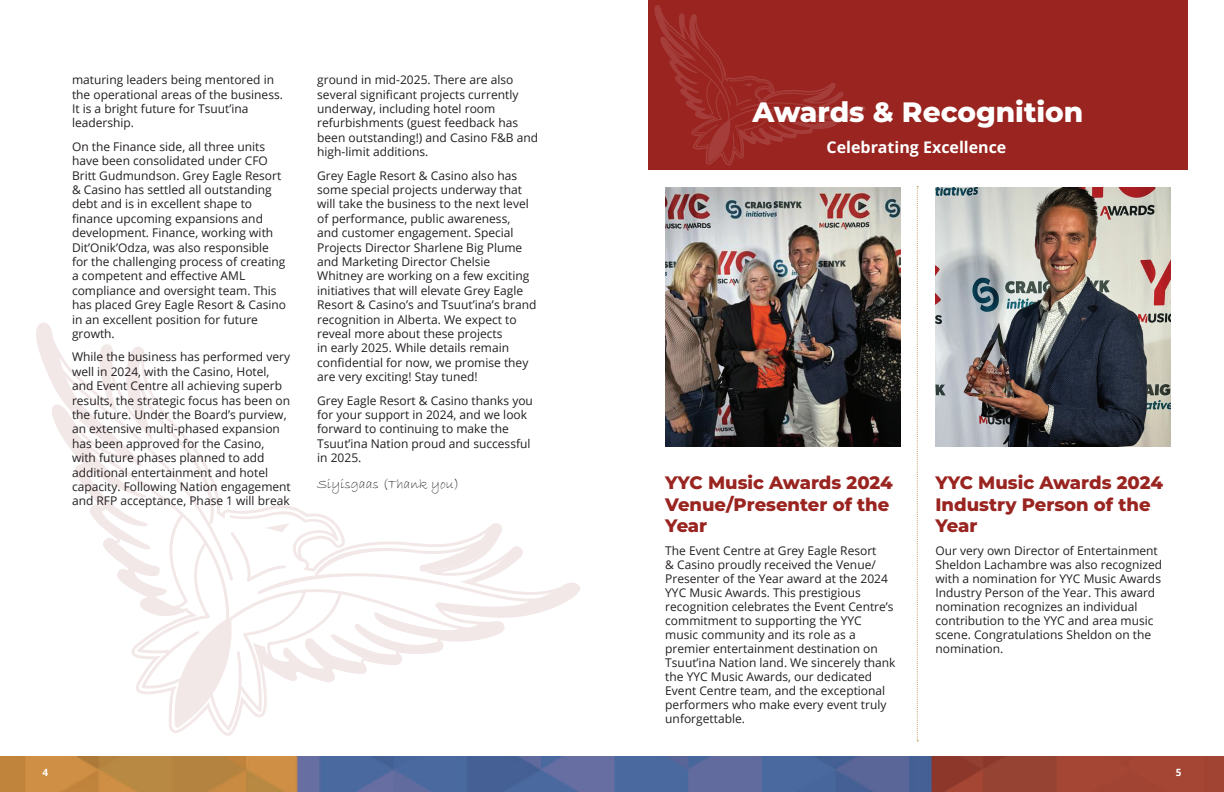
<style>
.page{position:relative;width:1224px;height:792px;background:#fff}
.page>*{position:absolute;margin:0;border:0;box-sizing:border-box;transform-origin:0 0}
.t1{font:800 28px "Montserrat";color:#fff}
.t2{font:800 18px/21.6px "Montserrat";color:#992420}
.t3{font:700 16px "Open Sans";color:#fff}
.t4{font:14px "Bradley Hand ITC";color:#231f20}
.t5{font:12px/14.4px "Open Sans";color:#231f20}
.t6{font:700 10px "Open Sans";color:#fff}
</style>
<div class="page">
<img style="left:0;top:756px;width:1224px;height:36px">
<svg style="left:36px;top:323px;width:544px;height:407px"></svg>
<div style="left:648px;top:0;width:540px;height:169px;background:#992420"></div>
<img style="left:665px;top:187px;width:236px;height:260px">
<img style="left:935px;top:187px;width:236px;height:260px">
<svg style="left:917px;top:186px;width:1px;height:555px"></svg>
<svg style="left:654px;top:6px;width:212px;height:160px"></svg>
<p class="t5" style="left:72px;top:72px;width:213px">maturing leaders being mentored in the operational areas of the business.<br>It is a bright future for Tsuut’ina leadership.</p>
<p class="t5" style="left:72px;top:139px;width:216px">On the Finance side, all three units have been consolidated under CFO Britt Gudmundson. Grey Eagle Resort &amp; Casino has settled all outstanding debt and is in excellent shape to finance upcoming expansions and development. Finance, working with Dit’Onik’Odza, was also responsible for the challenging process of creating a competent and effective AML compliance and oversight team. This has placed Grey Eagle Resort &amp; Casino in an excellent position for future growth.</p>
<p class="t5" style="left:72px;top:350px;width:220px">While the business has performed very well in 2024, with the Casino, Hotel, and Event Centre all achieving superb results, the strategic focus has been on the future. Under the Board’s purview, an extensive multi-phased expansion has been approved for the Casino, with future phases planned to add additional entertainment and hotel capacity. Following Nation engagement and RFP acceptance, Phase 1 will break</p>
<p class="t5" style="left:317px;top:72px;width:222px">ground in mid-2025. There are also several significant projects currently underway, including hotel room refurbishments (guest feedback has been outstanding!) and Casino F&amp;B and high-limit additions.</p>
<p class="t5" style="left:317px;top:168px;width:221px">Grey Eagle Resort &amp; Casino also has some special projects underway that will take the business to the next level of performance, public awareness,<br>and customer engagement. Special Projects Director Sharlene Big Plume and Marketing Director Chelsie Whitney are working on a few exciting initiatives that will elevate Grey Eagle Resort &amp; Casino’s and Tsuut’ina’s brand recognition in Alberta. We expect to reveal more about these projects<br>in early 2025. While details remain confidential for now, we promise they are very exciting! Stay tuned!</p>
<p class="t5" style="left:317px;top:393px;width:217px">Grey Eagle Resort &amp; Casino thanks you for your support in 2024, and we look forward to continuing to make the<br>Tsuut’ina Nation proud and successful in 2025.</p>
<p class="t4" style="left:317px;top:475px;width:144px">Siyisgaas (Thank you)</p>
<h1 class="t1" style="left:753px;top:92px;width:332px">Awards &amp; Recognition</h1>
<h3 class="t3" style="left:827px;top:136px;width:181px">Celebrating Excellence</h3>
<h2 class="t2" style="left:665px;top:471px;width:229px">YYC Music Awards 2024<br>Venue/Presenter of the<br>Year</h2>
<p class="t5" style="left:665px;top:544px;width:232px;line-height:14px">The Event Centre at Grey Eagle Resort<br>&amp; Casino proudly received the Venue/ Presenter of the Year award at the 2024<br>YYC Music Awards. This prestigious recognition celebrates the Event Centre’s commitment to supporting the YYC music community and its role as a premier entertainment destination on Tsuut’ina Nation land. We sincerely thank the YYC Music Awards, our dedicated Event Centre team, and the exceptional performers who make every event truly unforgettable.</p>
<h2 class="t2" style="left:935px;top:471px;width:229px">YYC Music Awards 2024<br>Industry Person of the<br>Year</h2>
<p class="t5" style="left:935px;top:544px;width:228px;line-height:14px">Our very own Director of Entertainment Sheldon Lachambre was also recognized with a nomination for YYC Music Awards Industry Person of the Year. This award nomination recognizes an individual contribution to the YYC and area music scene. Congratulations Sheldon on the nomination.</p>
<p class="t6" style="left:43px;top:765px;width:7px">4</p>
<p class="t6" style="left:1176px;top:765px;width:7px">5</p>
</div>
